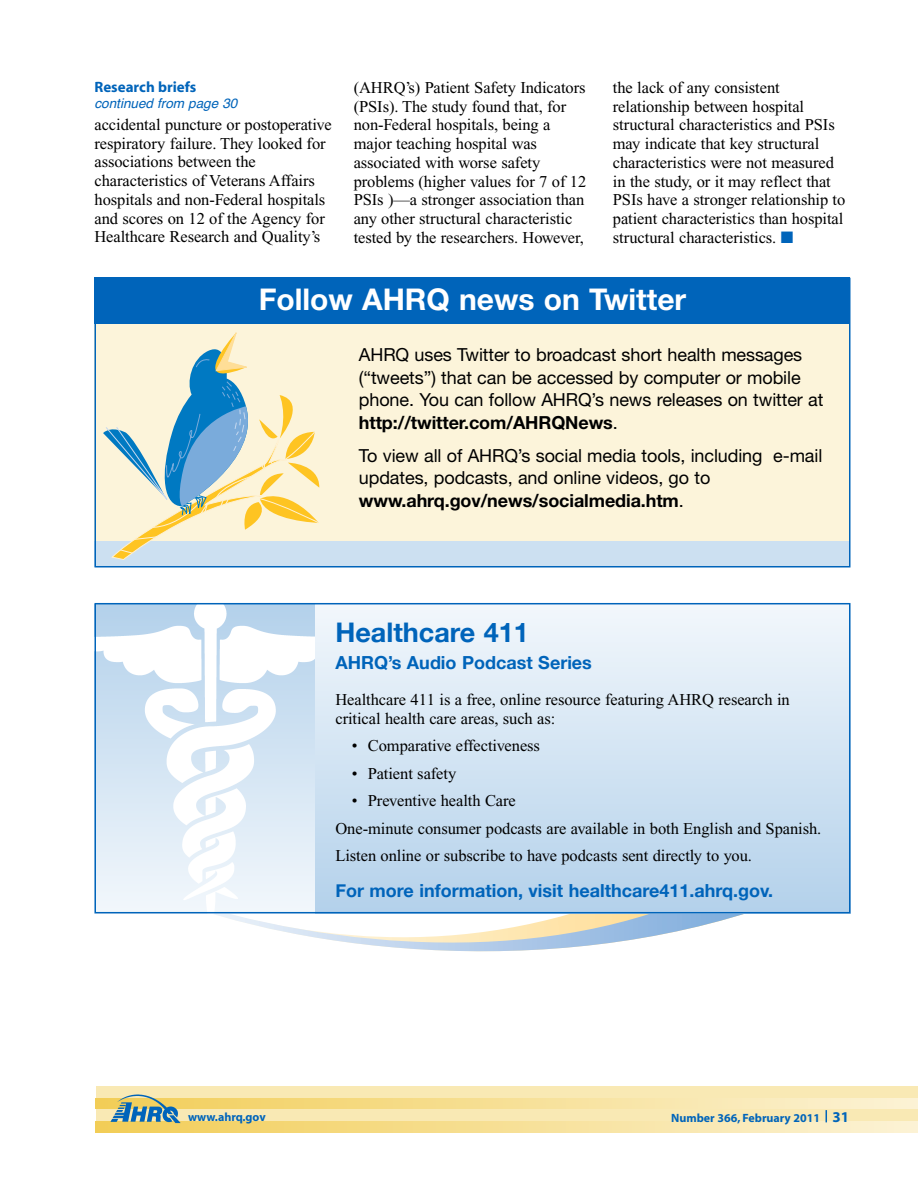
<style>
.page{position:relative;width:918px;height:1188px;background:#fff}
.page>*{position:absolute;margin:0;border:0;box-sizing:border-box;transform-origin:0 0}
.t1{font:700 30px "Helvetica Neue";color:#fff}
.t2{font:700 27px "Helvetica Neue";color:#0064ba}
.t3{font:18px/22.5px "Helvetica Neue";letter-spacing:-.005em;color:#000}
.t4{font:700 18px "Helvetica Neue";color:#0064ba}
.t5{font:16.5px/18.8px "Times New Roman";letter-spacing:-.005em;color:#000}
.t6{font:700 15px "Myriad";color:#0064ba}
.t7{font:italic 13.5px "Helvetica";color:#0064ba}
.t8{font:700 12px "Myriad";color:#0064ba}
.s1{color:#0064ba}
.s2{font-weight:700}
.s3{font-size:15px}
</style>
<div class="page">
<div style="left:96px;top:1087px;width:822px;height:45px;background:#f9e9b4"></div>
<svg style="left:96px;top:1099px;width:822px;height:10px"></svg>
<svg style="left:96px;top:1122px;width:822px;height:10px"></svg>
<svg style="left:826px;top:1110px;width:1px;height:12px"></svg>
<img style="left:108px;top:1094px;width:75px;height:30px">
<svg style="left:178px;top:913px;width:575px;height:39px"></svg>
<div style="left:107px;top:604px;width:743px;height:309px;background:linear-gradient(to bottom,#f2f7fc,#b3d1eb)"></div>
<img style="left:97px;top:606px;width:217px;height:304px">
<div style="left:94px;top:603px;width:756px;height:310px;border:2px solid #0064ba"></div>
<div style="left:94px;top:280px;width:756px;height:287px;background:#fcf4da"></div>
<div style="left:94px;top:541px;width:756px;height:26px;background:#cce0f1"></div>
<svg style="left:103px;top:333px;width:216px;height:227px"></svg>
<div style="left:94px;top:278px;width:756px;height:46px;background:#0064ba"></div>
<div style="left:94px;top:278px;width:756px;height:289px;border:2px solid #0064ba"></div>
<p class="t6" style="left:94px;top:82px;width:103px">Research briefs</p>
<p class="t7" style="left:94px;top:98px;width:144px">continued from page 30</p>
<p class="t5" style="left:94px;top:117px;width:239px">accidental puncture or postoperative respiratory failure. They looked for associations between the characteristics of Veterans Affairs hospitals and non-Federal hospitals and scores on 12 of the Agency for Healthcare Research and Quality’s</p>
<p class="t5" style="left:354px;top:80px;width:234px">(AHRQ’s) Patient Safety Indicators (PSIs). The study found that, for non-Federal hospitals, being a major teaching hospital was associated with worse safety problems (higher values for 7 of 12<br>PSIs )—a stronger association than any other structural characteristic tested by the researchers. However,</p>
<p class="t5" style="left:613px;top:80px;width:234px">the lack of any consistent relationship between hospital structural characteristics and PSIs may indicate that key structural characteristics were not measured in the study, or it may reflect that PSIs have a stronger relationship to patient characteristics than hospital structural characteristics. <span class="s1">■</span></p>
<h1 class="t1" style="left:259px;top:289px;width:429px">Follow AHRQ news on Twitter</h1>
<p class="t3" style="left:359px;top:345px;width:466px">AHRQ uses Twitter to broadcast short health messages (“tweets”) that can be accessed by computer or mobile phone. You can follow AHRQ’s news releases on twitter at <span class="s2">http://twitter.com/AHRQNews</span>.</p>
<p class="t3" style="left:359px;top:446px;width:465px">To view all of AHRQ’s social media tools, including e-mail updates, podcasts, and online videos, go to <span class="s2">www.ahrq.gov/news/socialmedia.htm</span>.</p>
<h2 class="t2" style="left:335px;top:615px;width:195px">Healthcare 411</h2>
<p class="t4" style="left:335px;top:652px;width:258px">AHRQ’s Audio Podcast Series</p>
<p class="t5" style="left:335px;top:692px;width:456px">Healthcare 411 is a free, online resource featuring AHRQ research in critical health care areas, such as:</p>
<p class="t5" style="left:352px;top:738px;width:190px">• Comparative effectiveness</p>
<p class="t5" style="left:352px;top:765px;width:106px">• Patient safety</p>
<p class="t5" style="left:335px;top:789px;width:487px;line-height:27.5px;text-indent:16px">• Preventive health Care<br>One-minute consumer podcasts are available in both English and Spanish.<br>Listen online or subscribe to have podcasts sent directly to you.</p>
<p class="t4" style="left:335px;top:879px;width:439px">For more information, visit healthcare411.ahrq.gov.</p>
<p class="t8" style="left:188px;top:1113px;width:79px">www.ahrq.gov</p>
<p class="t8" style="left:671px;top:1114px;width:179px">Number 366, February 2011 <span class="s3">31</span></p>
</div>
